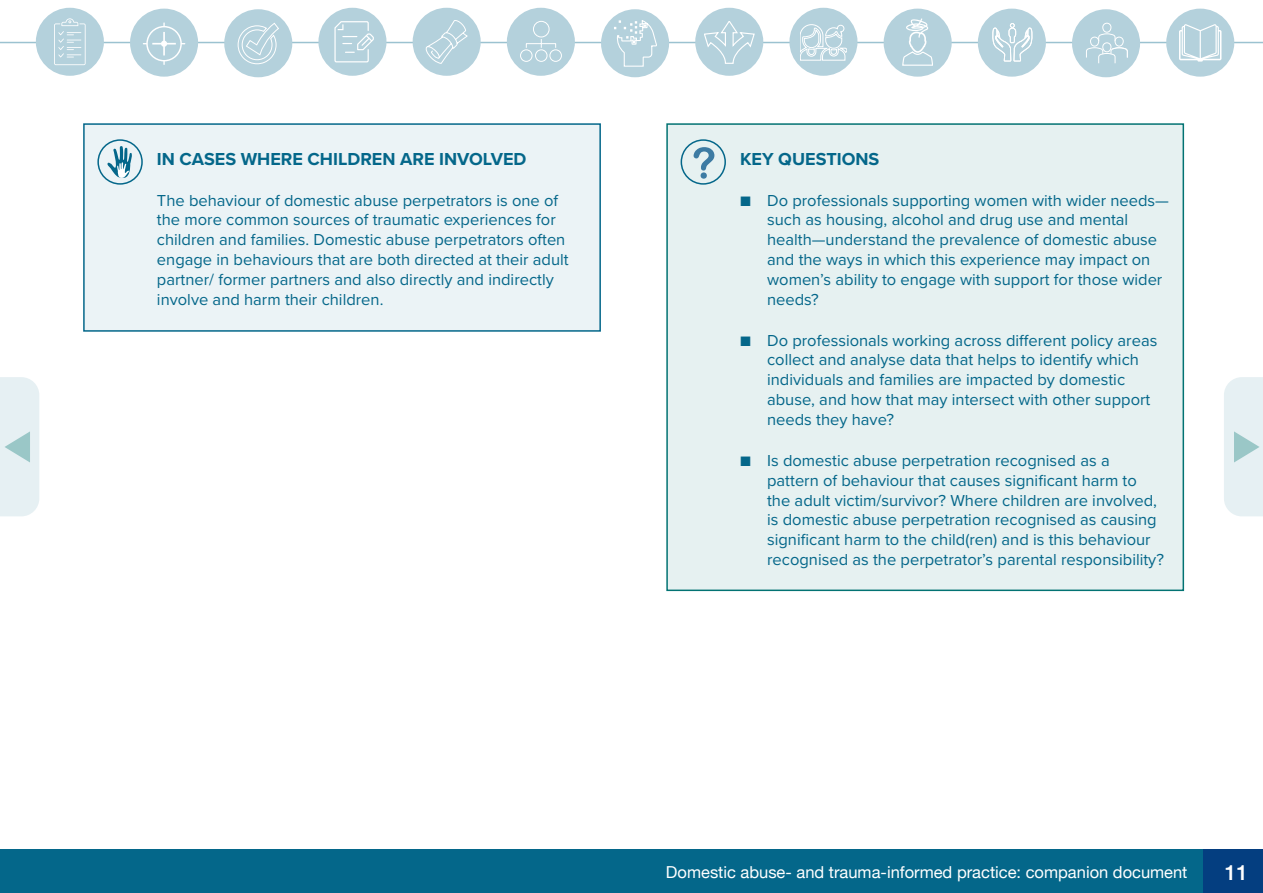
<style>
.page{position:relative;width:1263px;height:893px;background:#fff}
.page>*{position:absolute;margin:0;border:0;box-sizing:border-box;transform-origin:0 0}
.t1{font:500 21px "Helvetica Neue";color:#fff}
.box_heading{font:700 18px "Proxima Nova";color:#04678a}
.box_text{font:16.5px/19.8px "Proxima Nova";color:#04678a}
.t2{font:16.5px "Helvetica Neue";color:#fff}
</style>
<div class="page">
<div style="left:0;top:849px;width:1203px;height:44px;background:#04678a"></div>
<div style="left:1203px;top:849px;width:60px;height:44px;background:#043e80"></div>
<hr style="left:0;top:42px;width:1263px;height:1px;background:#9bc2d0">
<div style="left:84px;top:124px;width:516px;height:207px;background:#ebf3f6"></div>
<div style="left:83px;top:123px;width:518px;height:209px;border:2px solid #04678a"></div>
<svg style="left:107px;top:146px;width:25px;height:32px"></svg>
<div style="left:97px;top:139px;width:46px;height:46px;border:2px solid #04678a;border-radius:50%"></div>
<div style="left:667px;top:124px;width:516px;height:466px;background:#e6f1f1"></div>
<div style="left:666px;top:123px;width:518px;height:468px;border:2px solid #027373"></div>
<svg style="left:693px;top:147px;width:21px;height:32px"></svg>
<div style="left:681px;top:139px;width:45px;height:46px;border:2px solid #04678a;border-radius:50%"></div>
<svg style="left:1224px;top:377px;width:39px;height:139px;background:#e1edf0"></svg>
<svg style="left:0;top:377px;width:39px;height:139px;background:#e1edf0"></svg>
<div style="left:130px;top:9px;width:68px;height:68px;background:#b4d1dc;border-radius:50%"></div>
<svg style="left:143px;top:22px;width:42px;height:43px"></svg>
<div style="left:224px;top:9px;width:68px;height:68px;background:#b4d1dc;border-radius:50%"></div>
<svg style="left:237px;top:22px;width:42px;height:43px"></svg>
<div style="left:318px;top:8px;width:68px;height:68px;background:#b4d1dc;border-radius:50%"></div>
<svg style="left:334px;top:21px;width:40px;height:42px"></svg>
<div style="left:413px;top:8px;width:68px;height:68px;background:#b4d1dc;border-radius:50%"></div>
<svg style="left:425px;top:20px;width:43px;height:44px"></svg>
<div style="left:507px;top:8px;width:68px;height:68px;background:#b4d1dc;border-radius:50%"></div>
<div style="left:533px;top:21px;width:17px;height:16px;border:1px solid #fff;border-radius:50%"></div>
<div style="left:535px;top:49px;width:12px;height:13px;border:1px solid #fff;border-radius:50%"></div>
<div style="left:549px;top:49px;width:13px;height:13px;border:1px solid #fff;border-radius:50%"></div>
<svg style="left:525px;top:39px;width:17px;height:9px"></svg>
<div style="left:541px;top:43px;width:15px;height:5px;border:1px solid #fff"></div>
<div style="left:520px;top:49px;width:12px;height:13px;border:1px solid #fff;border-radius:50%"></div>
<div style="left:601px;top:9px;width:68px;height:68px;background:#b4d1dc;border-radius:50%"></div>
<svg style="left:614px;top:20px;width:42px;height:46px"></svg>
<div style="left:695px;top:8px;width:68px;height:68px;background:#b4d1dc;border-radius:50%"></div>
<svg style="left:704px;top:21px;width:50px;height:42px"></svg>
<div style="left:789px;top:8px;width:68px;height:68px;background:#b4d1dc;border-radius:50%"></div>
<svg style="left:800px;top:25px;width:47px;height:35px"></svg>
<div style="left:884px;top:9px;width:68px;height:68px;background:#b4d1dc;border-radius:50%"></div>
<svg style="left:903px;top:18px;width:29px;height:47px"></svg>
<div style="left:978px;top:9px;width:68px;height:68px;background:#b4d1dc;border-radius:50%"></div>
<svg style="left:992px;top:23px;width:41px;height:39px"></svg>
<div style="left:1072px;top:9px;width:68px;height:68px;background:#b4d1dc;border-radius:50%"></div>
<div style="left:1102px;top:23px;width:9px;height:10px;border:1px solid #fff;border-radius:50%"></div>
<svg style="left:1086px;top:33px;width:42px;height:31px"></svg>
<div style="left:1102px;top:42px;width:9px;height:10px;border:1px solid #fff;border-radius:50%"></div>
<div style="left:1166px;top:9px;width:68px;height:68px;background:#b4d1dc;border-radius:50%"></div>
<svg style="left:1179px;top:24px;width:42px;height:38px"></svg>
<div style="left:36px;top:8px;width:68px;height:68px;background:#b4d1dc;border-radius:50%"></div>
<svg style="left:54px;top:18px;width:32px;height:47px"></svg>
<h3 class="box_heading" style="left:157px;top:145px;width:371px">IN CASES WHERE CHILDREN ARE INVOLVED</h3>
<p class="box_text" style="left:157px;top:189px;width:413px">The behaviour of domestic abuse perpetrators is one of the more common sources of traumatic experiences for children and families. Domestic abuse perpetrators often engage in behaviours that are both directed at their adult partner/ former partners and also directly and indirectly involve and harm their children.</p>
<h3 class="box_heading" style="left:740px;top:145px;width:141px">KEY QUESTIONS</h3>
<p class="box_text" style="left:767px;top:189px;width:403px;text-indent:-27px">■ Do professionals supporting women with wider needs— such as housing, alcohol and drug use and mental health—understand the prevalence of domestic abuse and the ways in which this experience may impact on women’s ability to engage with support for those wider needs?</p>
<p class="box_text" style="left:767px;top:330px;width:392px;text-indent:-27px">■ Do professionals working across different policy areas collect and analyse data that helps to identify which individuals and families are impacted by domestic abuse, and how that may intersect with other support needs they have?</p>
<p class="box_text" style="left:767px;top:450px;width:398px;text-indent:-27px">■ Is domestic abuse perpetration recognised as a pattern of behaviour that causes significant harm to the adult victim/survivor? Where children are involved, is domestic abuse perpetration recognised as causing significant harm to the child(ren) and is this behaviour recognised as the perpetrator’s parental responsibility?</p>
<p class="t2" style="left:666px;top:860px;width:523px">Domestic abuse- and trauma-informed practice: companion document</p>
<p class="t1" style="left:1225px;top:856px;width:25px">11</p>
</div>
